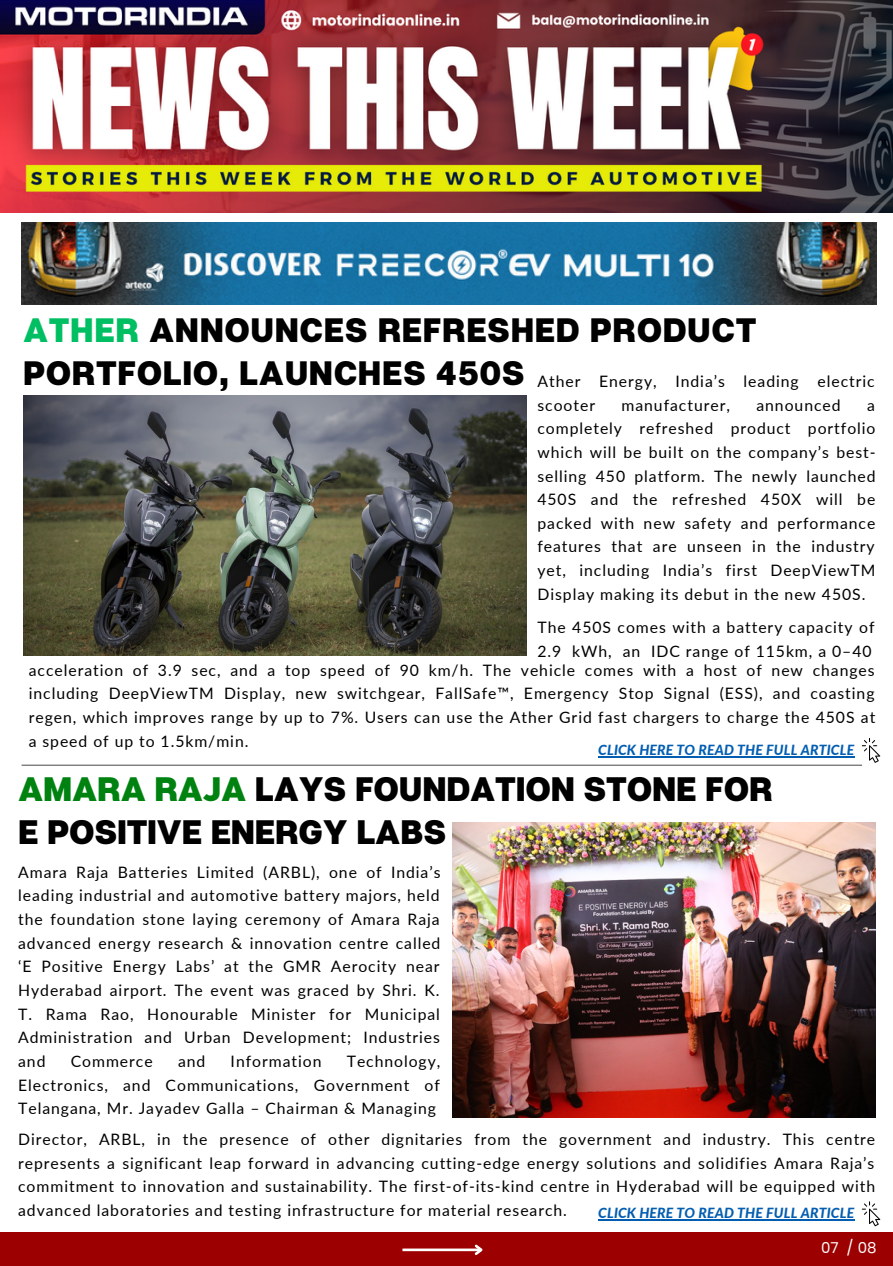
<style>
.page{position:relative;width:893px;height:1266px;background:#fff}
.page>*{position:absolute;margin:0;border:0;box-sizing:border-box;transform-origin:0 0}
.t1{font:800 33.95px "Articulat CF";letter-spacing:-.005em;color:#000}
.t2{font:800 33.77px/42.4px "Articulat CF";letter-spacing:.02em;color:#000}
.t3{font:15.75px/23.6px "Lato";letter-spacing:.06em;color:#000;text-align:justify}
.t4{font:15.05px "Poppins";color:#fff}
.t5{font:italic 800 14px "Lato";letter-spacing:.01em;color:#035eb2}
.s1{color:#00bf63}
.s2{color:#008211}
</style>
<div class="page">
<img style="left:23px;top:395px;width:503px;height:260px">
<svg style="left:861px;top:1201px;width:19px;height:25px"></svg>
<img style="left:22px;top:223px;width:854px;height:81px">
<img style="left:0;top:0;width:892px;height:213px">
<div style="left:0;top:1231px;width:892px;height:34px;background:#9d0000"></div>
<hr style="left:22px;top:764px;width:840px;height:1px;background:#737373">
<img style="left:452px;top:822px;width:423px;height:295px">
<svg style="left:861px;top:738px;width:19px;height:24px"></svg>
<hr style="left:598px;top:1219px;width:256px;height:1px;background:#035eb2">
<hr style="left:598px;top:755px;width:256px;height:2px;background:#035eb2">
<hr style="left:402px;top:1248px;width:79px;height:2px;background:#fff">
<svg style="left:472px;top:1244px;width:11px;height:11px"></svg>
<p class="t2" style="left:23px;top:308px;width:734px"><span class="s1">ATHER</span> ANNOUNCES REFRESHED PRODUCT<br>PORTFOLIO, LAUNCHES 450S</p>
<p class="t3" style="left:537px;top:369px;width:339px">Ather Energy, India’s leading electric scooter</p>
<p class="t3" style="left:621px;top:392px;width:110px">manufacturer,</p>
<p class="t3" style="left:756px;top:392px;width:86px">announced</p>
<p class="t3" style="left:537px;top:392px;width:339px;text-indent:329px">a completely refreshed product portfolio which will be built on the company’s best&shy;selling 450 platform. The newly launched 450S and the refreshed 450X will be packed with new safety and performance features that are unseen in the industry yet, including India’s first DeepViewTM Display making its debut in the new 450S.</p>
<p class="t3" style="left:537px;top:615px;width:338px">The 450S comes with a battery capacity of<br>2.9 kWh, an IDC range of 115km, a 0–40</p>
<p class="t3" style="left:29px;top:657px;width:848px">acceleration of 3.9 sec, and a top speed of 90 km/h. The vehicle comes with a host of new changes including DeepViewTM Display, new switchgear, FallSafe™, Emergency Stop Signal (ESS), and coasting regen, which improves range by up to 7%. Users can use the Ather Grid fast chargers to charge the 450S at a speed of up to 1.5km/min.</p>
<p class="t5" style="left:598px;top:740px;width:257px">CLICK HERE TO READ THE FULL ARTICLE</p>
<p class="t1" style="left:18px;top:768px;width:756px"><span class="s2">AMARA RAJA</span> LAYS FOUNDATION STONE FOR</p>
<p class="t1" style="left:18px;top:810px;width:429px">E POSITIVE ENERGY LABS</p>
<p class="t3" style="left:18px;top:859px;width:424px">Amara Raja Batteries Limited (ARBL), one of India’s leading industrial and automotive battery majors, held the foundation stone laying ceremony of Amara Raja advanced energy research &amp; innovation centre called ‘E Positive Energy Labs’ at the GMR Aerocity near Hyderabad airport. The event was graced by Shri. K.<br>T. Rama Rao, Honourable Minister for Municipal Administration and Urban Development; Industries and</p>
<p class="t3" style="left:18px;top:1048px;width:424px;text-indent:328px">Technology, Electronics, and Communications, Government of Telangana, Mr. Jayadev Galla – Chairman &amp; Managing</p>
<p class="t3" style="left:18px;top:1126px;width:858px">Director, ARBL, in the presence of other dignitaries from the government and industry. This centre represents a significant leap forward in advancing cutting-edge energy solutions and solidifies Amara Raja’s commitment to innovation and sustainability. The first-of-its-kind centre in Hyderabad will be equipped with advanced laboratories and testing infrastructure for material research.</p>
<p class="t3" style="left:71px;top:1048px;width:83px">Commerce</p>
<p class="t3" style="left:178px;top:1048px;width:29px">and</p>
<p class="t3" style="left:231px;top:1048px;width:92px">Information</p>
<p class="t5" style="left:598px;top:1204px;width:257px">CLICK HERE TO READ THE FULL ARTICLE</p>
<p class="t4" style="left:821px;top:1237px;width:57px">07 / 08</p>
</div>
